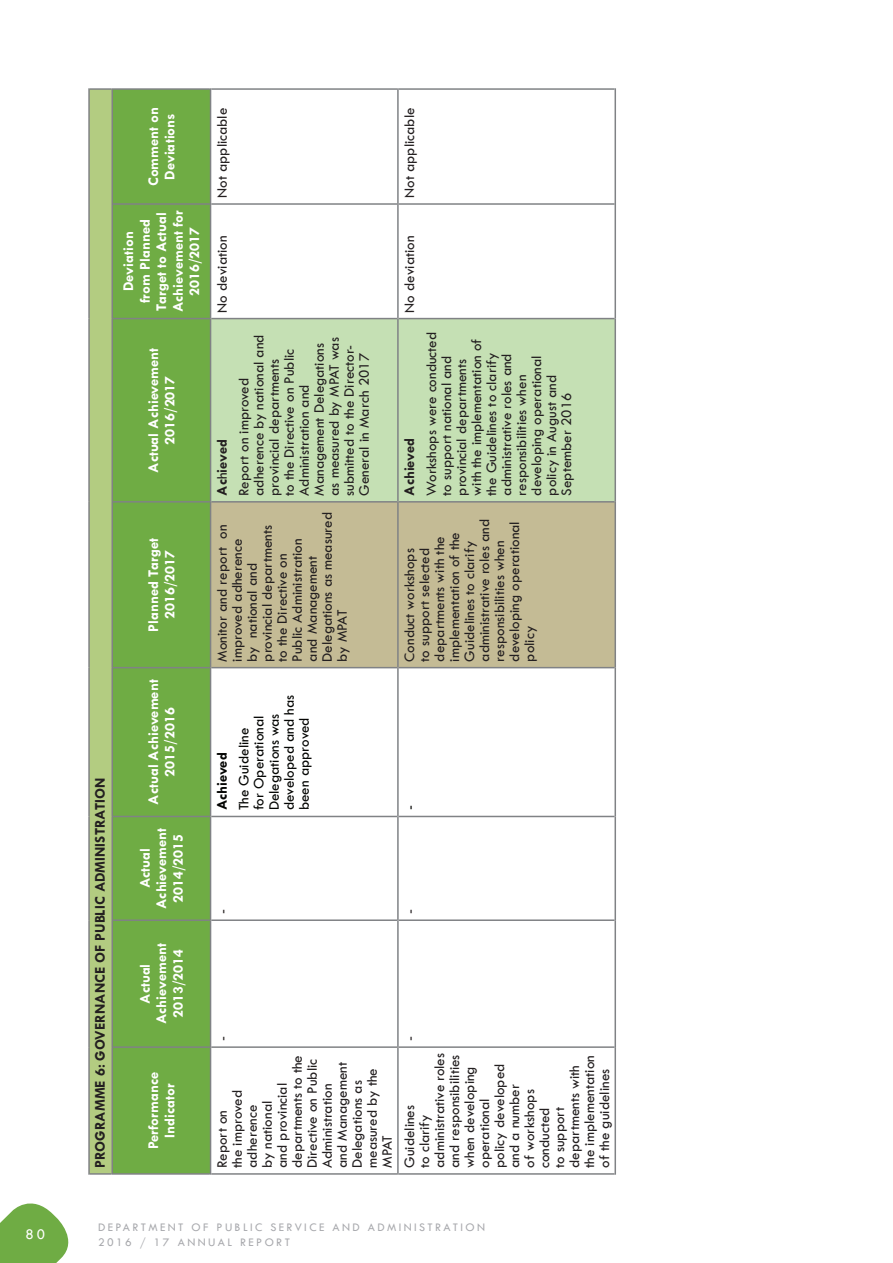
<style>
.page{position:relative;width:893px;height:1263px;background:#fff}
.page>*{position:absolute;margin:0;border:0;box-sizing:border-box;transform-origin:0 0}
.t1{font:15px/15px "Tw Cen";color:#231f20}
.t2{font:700 15px/16.5px "Tw Cen MT Std";color:#fff;text-align:center}
.t3{font:15px/15px "Tw Cen";color:#040503}
.t4{font:700 15px "Tw Cen MT Std";color:#231f20}
.t5{font:700 15px "Tw Cen MT Std";color:#040503}
.t6{font:15px "Tw Cen";color:#fff}
.t7{font:12px/15px "Tw Cen";letter-spacing:.2em;color:#a8a9ad}
.s1{font-family:"Tw Cen";font-weight:400}
</style>
<div class="page">
<div style="left:89px;top:89px;width:23px;height:1085px;background:#b3cc81"></div>
<div style="left:113px;top:90px;width:97px;height:1083px;background:#6fac44"></div>
<svg style="left:211px;top:90px;width:403px;height:1083px"></svg>
<div style="left:211px;top:503px;width:403px;height:164px;background:#c4bb95"></div>
<div style="left:211px;top:319px;width:403px;height:182px;background:#c5e0b4"></div>
<hr style="left:88px;top:1047px;width:2px;height:128px;background:#808285">
<hr style="left:90px;top:1173px;width:21px;height:2px;background:#808285">
<hr style="left:88px;top:920px;width:2px;height:127px;background:#808285">
<hr style="left:88px;top:816px;width:2px;height:104px;background:#808285">
<hr style="left:88px;top:668px;width:2px;height:148px;background:#808285">
<hr style="left:88px;top:502px;width:2px;height:166px;background:#808285">
<hr style="left:88px;top:319px;width:2px;height:183px;background:#808285">
<hr style="left:88px;top:204px;width:2px;height:115px;background:#808285">
<hr style="left:88px;top:88px;width:2px;height:116px;background:#808285">
<hr style="left:90px;top:88px;width:21px;height:2px;background:#808285">
<hr style="left:111px;top:1047px;width:2px;height:128px;background:#808285">
<hr style="left:113px;top:1173px;width:97px;height:2px;background:#808285">
<hr style="left:111px;top:920px;width:2px;height:127px;background:#808285">
<hr style="left:113px;top:1046px;width:97px;height:2px;background:#808285">
<hr style="left:111px;top:816px;width:2px;height:104px;background:#808285">
<hr style="left:113px;top:919px;width:97px;height:2px;background:#808285">
<hr style="left:111px;top:668px;width:2px;height:148px;background:#808285">
<hr style="left:113px;top:816px;width:97px;height:1px;background:#808285">
<hr style="left:111px;top:502px;width:2px;height:166px;background:#808285">
<hr style="left:113px;top:667px;width:97px;height:1px;background:#808285">
<hr style="left:111px;top:319px;width:2px;height:183px;background:#808285">
<hr style="left:113px;top:501px;width:97px;height:2px;background:#808285">
<hr style="left:111px;top:204px;width:2px;height:115px;background:#808285">
<hr style="left:113px;top:318px;width:97px;height:1px;background:#808285">
<hr style="left:111px;top:88px;width:2px;height:116px;background:#808285">
<hr style="left:113px;top:203px;width:97px;height:2px;background:#808285">
<hr style="left:113px;top:88px;width:97px;height:2px;background:#808285">
<hr style="left:210px;top:1047px;width:1px;height:128px;background:#808285">
<hr style="left:210px;top:920px;width:1px;height:127px;background:#808285">
<hr style="left:210px;top:816px;width:1px;height:104px;background:#808285">
<hr style="left:210px;top:668px;width:1px;height:148px;background:#808285">
<hr style="left:210px;top:502px;width:1px;height:166px;background:#808285">
<hr style="left:210px;top:319px;width:1px;height:183px;background:#808285">
<hr style="left:210px;top:204px;width:1px;height:115px;background:#808285">
<hr style="left:210px;top:88px;width:1px;height:116px;background:#808285">
<hr style="left:211px;top:1173px;width:186px;height:2px;background:#808285">
<hr style="left:211px;top:1046px;width:186px;height:2px;background:#808285">
<hr style="left:211px;top:919px;width:186px;height:2px;background:#808285">
<hr style="left:211px;top:816px;width:186px;height:1px;background:#808285">
<hr style="left:211px;top:667px;width:186px;height:1px;background:#808285">
<hr style="left:211px;top:501px;width:186px;height:2px;background:#808285">
<hr style="left:211px;top:318px;width:186px;height:1px;background:#808285">
<hr style="left:211px;top:203px;width:186px;height:2px;background:#808285">
<hr style="left:211px;top:88px;width:186px;height:2px;background:#808285">
<hr style="left:397px;top:1047px;width:2px;height:128px;background:#808285">
<hr style="left:399px;top:1173px;width:215px;height:2px;background:#808285">
<hr style="left:397px;top:920px;width:2px;height:127px;background:#808285">
<hr style="left:399px;top:1046px;width:215px;height:2px;background:#808285">
<hr style="left:397px;top:816px;width:2px;height:104px;background:#808285">
<hr style="left:399px;top:919px;width:215px;height:2px;background:#808285">
<hr style="left:397px;top:668px;width:2px;height:148px;background:#808285">
<hr style="left:399px;top:816px;width:215px;height:1px;background:#808285">
<hr style="left:397px;top:502px;width:2px;height:166px;background:#808285">
<hr style="left:399px;top:667px;width:215px;height:1px;background:#808285">
<hr style="left:397px;top:319px;width:2px;height:183px;background:#808285">
<hr style="left:399px;top:501px;width:215px;height:2px;background:#808285">
<hr style="left:397px;top:204px;width:2px;height:115px;background:#808285">
<hr style="left:399px;top:318px;width:215px;height:1px;background:#808285">
<hr style="left:397px;top:88px;width:2px;height:116px;background:#808285">
<hr style="left:399px;top:203px;width:215px;height:2px;background:#808285">
<hr style="left:399px;top:88px;width:215px;height:2px;background:#808285">
<hr style="left:614px;top:1047px;width:2px;height:128px;background:#808285">
<hr style="left:614px;top:920px;width:2px;height:127px;background:#808285">
<hr style="left:614px;top:816px;width:2px;height:104px;background:#808285">
<hr style="left:614px;top:668px;width:2px;height:148px;background:#808285">
<hr style="left:614px;top:502px;width:2px;height:166px;background:#808285">
<hr style="left:614px;top:319px;width:2px;height:183px;background:#808285">
<hr style="left:614px;top:204px;width:2px;height:115px;background:#808285">
<hr style="left:614px;top:88px;width:2px;height:116px;background:#808285">
<svg style="left:0;top:1203px;width:69px;height:60px"></svg>
<p class="t4" style="left:92px;top:1168px;width:392px;rotate:-90deg">PROGRAMME 6: GOVERNANCE OF PUBLIC ADMINISTRATION</p>
<p class="t2" style="left:145px;top:186px;width:81px;rotate:-90deg">Comment on<br>Deviations</p>
<p class="t2" style="left:120px;top:312px;width:104px;rotate:-90deg">Deviation<br>from Planned<br>Target to Actual<br>Achievement for<br>2016/2017</p>
<p class="t2" style="left:145px;top:473px;width:127px;rotate:-90deg">Actual Achievement<br>2016/2017</p>
<p class="t2" style="left:145px;top:631px;width:95px;rotate:-90deg">Planned Target<br>2016/2017</p>
<p class="t2" style="left:145px;top:805px;width:127px;rotate:-90deg">Actual Achievement<br>2015/2016</p>
<p class="t2" style="left:137px;top:909px;width:83px;rotate:-90deg">Actual<br>Achievement<br>2014/2015</p>
<p class="t2" style="left:137px;top:1024px;width:83px;rotate:-90deg">Actual<br>Achievement<br>2013/2014</p>
<p class="t2" style="left:145px;top:1149px;width:79px;rotate:-90deg">Performance<br>Indicator</p>
<p class="t1" style="left:215px;top:198px;width:92px;rotate:-90deg">Not applicable</p>
<p class="t1" style="left:215px;top:312px;width:78px;rotate:-90deg">No deviation</p>
<p class="t4" style="left:214px;top:496px;width:58px;rotate:-90deg">Ac<span class="s1">h</span>ieved</p>
<p class="t1" style="left:236px;top:496px;width:163px;rotate:-90deg">Report on improved adherence by national and provincial departments<br>to the Directive on Public<br>Administration and<br>Management Delegations as measured by MPAT was submitted to the Director-<br>General in March 2017</p>
<p class="t1" style="left:215px;top:662px;width:151px;rotate:-90deg">Monitor and report on improved adherence<br>by national and provincial departments to the Directive on<br>Public Administration and Management<br>Delegations as measured by MPAT</p>
<p class="t5" style="left:214px;top:810px;width:60px;rotate:-90deg">Achieved</p>
<p class="t3" style="left:236px;top:810px;width:117px;rotate:-90deg">The Guideline<br>for Operational<br>Delegations was developed and has been approved</p>
<p class="t1" style="left:402px;top:198px;width:92px;rotate:-90deg">Not applicable</p>
<p class="t1" style="left:402px;top:312px;width:78px;rotate:-90deg">No deviation</p>
<p class="t4" style="left:401px;top:496px;width:60px;rotate:-90deg">Achieved</p>
<p class="t1" style="left:424px;top:496px;width:165px;rotate:-90deg">Workshops were conducted to support national and provincial departments with the implementation of the Guidelines to clarify administrative roles and responsibilities when developing operational policy in August and<br>September 2016</p>
<p class="t1" style="left:402px;top:662px;width:144px;rotate:-90deg">Conduct workshops<br>to support selected departments with the implementation of the<br>Guidelines to clarify administrative roles and responsibilities when developing operational policy</p>
<p class="t3" style="left:402px;top:810px;width:6px;rotate:-90deg">-</p>
<p class="t1" style="left:215px;top:914px;width:6px;rotate:-90deg">-</p>
<p class="t1" style="left:402px;top:914px;width:6px;rotate:-90deg">-</p>
<p class="t1" style="left:215px;top:1041px;width:6px;rotate:-90deg">-</p>
<p class="t1" style="left:215px;top:1168px;width:114px;rotate:-90deg">Report on<br>the improved adherence<br>by national<br>and provincial departments to the<br>Directive on Public<br>Administration<br>and Management<br>Delegations as measured by the<br>MPAT</p>
<p class="t1" style="left:402px;top:1041px;width:6px;rotate:-90deg">-</p>
<p class="t1" style="left:402px;top:1168px;width:116px;rotate:-90deg">Guidelines<br>to clarify administrative roles and responsibilities when developing operational<br>policy developed and a number<br>of workshops conducted<br>to support departments with the implementation of the guidelines</p>
<p class="t6" style="left:26px;top:1225px;width:21px">80</p>
<p class="t7" style="left:98px;top:1220px;width:388px">DEPARTMENT OF PUBLIC SERVICE AND ADMINISTRATION<br>2016 / 17 ANNUAL REPORT</p>
</div>
